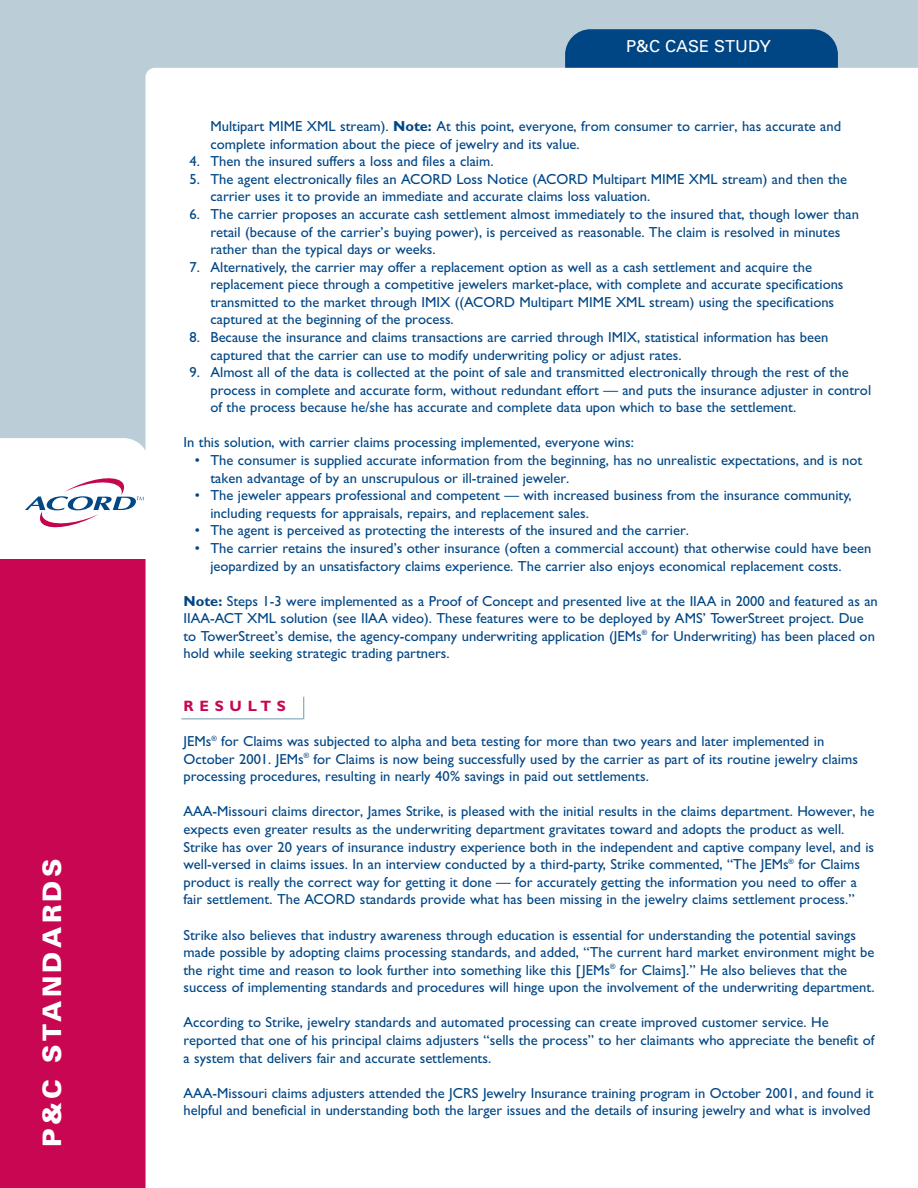
<style>
.page{position:relative;width:918px;height:1188px;background:#bbcdd7}
.page>*{position:absolute;margin:0;border:0;box-sizing:border-box;transform-origin:0 0}
.t1{font:900 25.5px "Univers";letter-spacing:.135em;color:#fff}
.t2{font:16.5px "Univers";color:#fff}
.t3{font:700 15px "Gentle Sans";letter-spacing:.385em;color:#c80651}
.t4{font:14.55px/17.5px "Gentle Sans";color:#004685}
.s1{font-weight:700}
</style>
<div class="page">
<div style="left:0;top:559px;width:148px;height:629px;background:#c80651"></div>
<svg style="left:0;top:438px;width:146px;height:212px"></svg>
<div style="left:565px;top:29px;width:273px;height:69px;background:#004685;border-radius:26px"></div>
<div style="left:146px;top:68px;width:772px;height:1120px;background:#fff"></div>
<div style="left:182px;top:119px;width:698px;height:1015px;background:#fff"></div>
<hr style="left:182px;top:718px;width:121px;height:1px;background:#6d98ac">
<svg style="left:303px;top:697px;width:1px;height:22px"></svg>
<h1 class="t1" style="left:43px;top:1147px;width:290px;rotate:-90deg">P&amp;C STANDARDS</h1>
<p class="t2" style="left:626px;top:40px;width:146px">P&amp;C CASE STUDY</p>
<p class="t4" style="left:210px;top:119px;width:632px">Multipart MIME XML stream). <span class="s1">Note:</span> At this point, everyone, from consumer to carrier, has accurate and complete information about the piece of jewelry and its value.</p>
<p class="t4" style="left:190px;top:154px;width:306px">4. Then the insured suffers a loss and files a claim.</p>
<p class="t4" style="left:210px;top:172px;width:638px;text-indent:-21px">5. The agent electronically files an ACORD Loss Notice (ACORD Multipart MIME XML stream) and then the carrier uses it to provide an immediate and accurate claims loss valuation.</p>
<p class="t4" style="left:210px;top:207px;width:650px;text-indent:-21px">6. The carrier proposes an accurate cash settlement almost immediately to the insured that, though lower than retail (because of the carrier’s buying power), is perceived as reasonable. The claim is resolved in minutes rather than the typical days or weeks.</p>
<p class="t4" style="left:210px;top:260px;width:635px;text-indent:-21px">7. Alternatively, the carrier may offer a replacement option as well as a cash settlement and acquire the replacement piece through a competitive jewelers market-place, with complete and accurate specifications transmitted to the market through IMIX ((ACORD Multipart MIME XML stream) using the specifications captured at the beginning of the process.</p>
<p class="t4" style="left:210px;top:330px;width:619px;text-indent:-21px">8. Because the insurance and claims transactions are carried through IMIX, statistical information has been captured that the carrier can use to modify underwriting policy or adjust rates.</p>
<p class="t4" style="left:210px;top:365px;width:662px;text-indent:-21px">9. Almost all of the data is collected at the point of sale and transmitted electronically through the rest of the process in complete and accurate form, without redundant effort — and puts the insurance adjuster in control of the process because he/she has accurate and complete data upon which to base the settlement.</p>
<p class="t4" style="left:183px;top:436px;width:452px">In this solution, with carrier claims processing implemented, everyone wins:</p>
<p class="t4" style="left:210px;top:453px;width:653px;text-indent:-16px">• The consumer is supplied accurate information from the beginning, has no unrealistic expectations, and is not taken advantage of by an unscrupulous or ill-trained jeweler.</p>
<p class="t4" style="left:210px;top:488px;width:643px;text-indent:-16px">• The jeweler appears professional and competent — with increased business from the insurance community, including requests for appraisals, repairs, and replacement sales.</p>
<p class="t4" style="left:195px;top:524px;width:496px">• The agent is perceived as protecting the interests of the insured and the carrier.</p>
<p class="t4" style="left:210px;top:541px;width:662px;text-indent:-16px">• The carrier retains the insured’s other insurance (often a commercial account) that otherwise could have been jeopardized by an unsatisfactory claims experience. The carrier also enjoys economical replacement costs.</p>
<p class="t4" style="left:183px;top:594px;width:696px"><span class="s1">Note:</span> Steps 1-3 were implemented as a Proof of Concept and presented live at the IIAA in 2000 and featured as an IIAA-ACT XML solution (see IIAA video). These features were to be deployed by AMS’ TowerStreet project. Due to TowerStreet’s demise, the agency-company underwriting application (JEMs<sup>®</sup> for Underwriting) has been placed on hold while seeking strategic trading partners.</p>
<p class="t3" style="left:183px;top:701px;width:104px">RESULTS</p>
<p class="t4" style="left:183px;top:734px;width:676px">JEMs<sup>®</sup> for Claims was subjected to alpha and beta testing for more than two years and later implemented in<br>October 2001. JEMs<sup>®</sup> for Claims is now being successfully used by the carrier as part of its routine jewelry claims processing procedures, resulting in nearly 40% savings in paid out settlements.</p>
<p class="t4" style="left:183px;top:805px;width:692px">AAA-Missouri claims director, James Strike, is pleased with the initial results in the claims department. However, he expects even greater results as the underwriting department gravitates toward and adopts the product as well.<br>Strike has over 20 years of insurance industry experience both in the independent and captive company level, and is well-versed in claims issues. In an interview conducted by a third-party, Strike commented, “The JEMs<sup>®</sup> for Claims product is really the correct way for getting it done — for accurately getting the information you need to offer a fair settlement. The ACORD standards provide what has been missing in the jewelry claims settlement process.”</p>
<p class="t4" style="left:183px;top:928px;width:693px">Strike also believes that industry awareness through education is essential for understanding the potential savings made possible by adopting claims processing standards, and added, “The current hard market environment might be the right time and reason to look further into something like this [JEMs<sup>®</sup> for Claims].” He also believes that the success of implementing standards and procedures will hinge upon the involvement of the underwriting department.</p>
<p class="t4" style="left:183px;top:1016px;width:692px">According to Strike, jewelry standards and automated processing can create improved customer service. He reported that one of his principal claims adjusters “sells the process” to her claimants who appreciate the benefit of a system that delivers fair and accurate settlements.</p>
<p class="t4" style="left:183px;top:1086px;width:692px">AAA-Missouri claims adjusters attended the JCRS Jewelry Insurance training program in October 2001, and found it helpful and beneficial in understanding both the larger issues and the details of insuring jewelry and what is involved</p>
</div>
